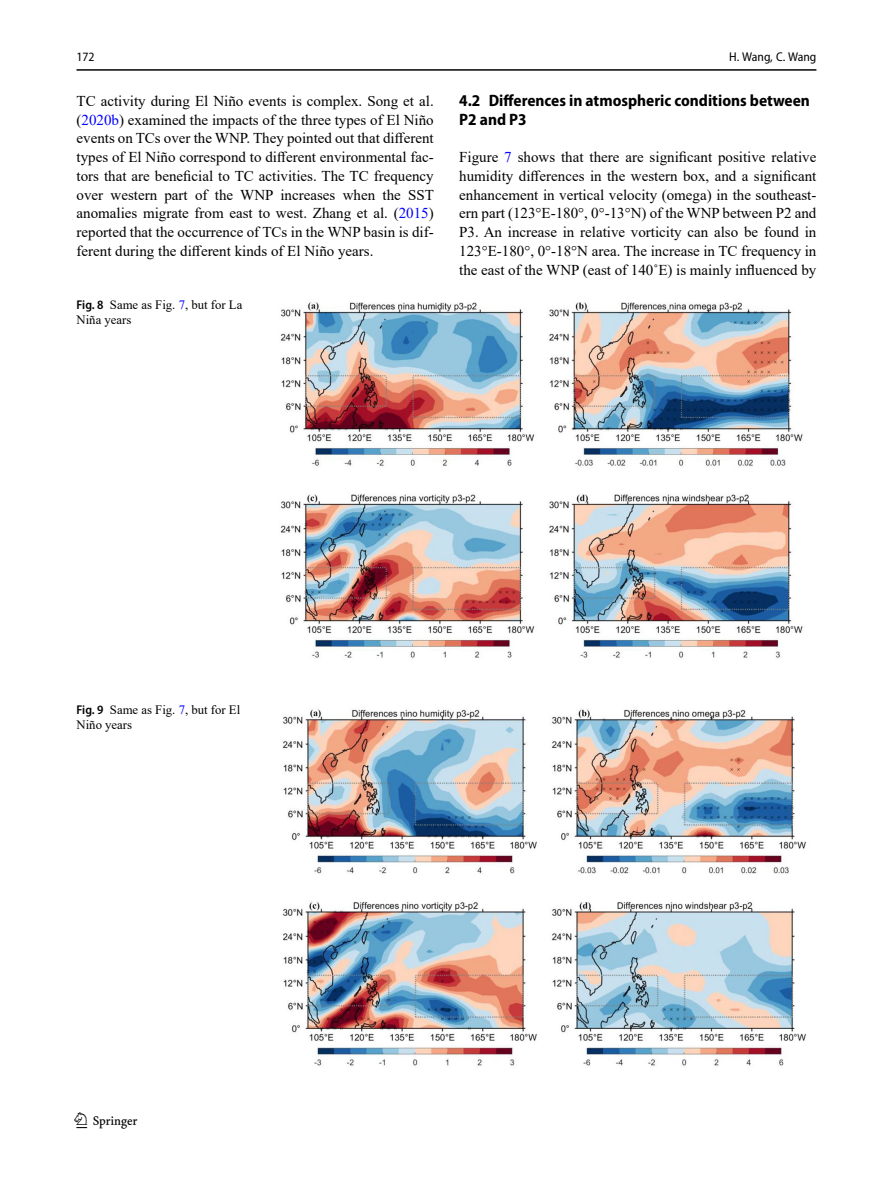
<style>
.page{position:relative;width:893px;height:1187px;background:#fff}
.page>*{position:absolute;margin:0;border:0;box-sizing:border-box;transform-origin:0 0}
.t1{font:22.5px "Springnew";color:#000}
.Head_2{font:700 semi-condensed 16.5px/18.8px "Myriad Pro";color:#000}
.Body_Text_Indent{font:15px/18.8px "Times New Roman";color:#000;text-align:justify}
.Body_Text{font:15px/18.8px "Times New Roman";color:#000;text-align:justify}
.Figure_Caption_Side{font:12.75px/15px "Times New Roman";color:#000}
.t2{font:semi-condensed 12.75px "Myriad Pro";color:#000}
.s1{color:#00f}
.s2{font-family:"Myriad Pro";font-weight:600;font-stretch:semi-condensed}
</style>
<div class="page">
<hr style="left:77px;top:69px;width:739px;height:2px;background:#000">
<img style="left:282px;top:709px;width:524px;height:357px">
<img style="left:280px;top:302px;width:523px;height:356px">
<p class="t2" style="left:77px;top:49px;width:20px">172</p>
<p class="Body_Text_Indent" style="left:77px;top:91px;width:359px">TC activity during El Niño events is complex. Song et al. (<span class="s1">2020b</span>) examined the impacts of the three types of El Niño events on TCs over the WNP. They pointed out that different types of El Niño correspond to different environmental fac&shy;tors that are beneficial to TC activities. The TC frequency over western part of the WNP increases when the SST anomalies migrate from east to west. Zhang et al. (<span class="s1">2015</span>) reported that the occurrence of TCs in the WNP basin is dif&shy;ferent during the different kinds of El Niño years.</p>
<p class="Figure_Caption_Side" style="left:77px;top:297px;width:167px"><span class="s2">Fig. 8</span> Same as Fig. <span class="s1">7</span>, but for La<br>Niña years</p>
<p class="t2" style="left:729px;top:49px;width:89px">H. Wang, C. Wang</p>
<p class="Head_2" style="left:459px;top:91px;width:352px">4.2 Differences in atmospheric conditions between<br>P2 and P3</p>
<p class="Body_Text" style="left:459px;top:147px;width:359px">Figure <span class="s1">7</span> shows that there are significant positive relative humidity differences in the western box, and a significant enhancement in vertical velocity (omega) in the southeast&shy;ern part (123°E-180°, 0°-13°N) of the WNP between P2 and P3. An increase in relative vorticity can also be found in 123°E-180°, 0°-18°N area. The increase in TC frequency in the east of the WNP (east of 140˚E) is mainly influenced by</p>
<p class="Figure_Caption_Side" style="left:77px;top:701px;width:165px"><span class="s2">Fig. 9</span> Same as Fig. <span class="s1">7</span>, but for El<br>Niño years</p>
<h1 class="t1" style="left:77px;top:1107px;width:63px">1 3</h1>
</div>
